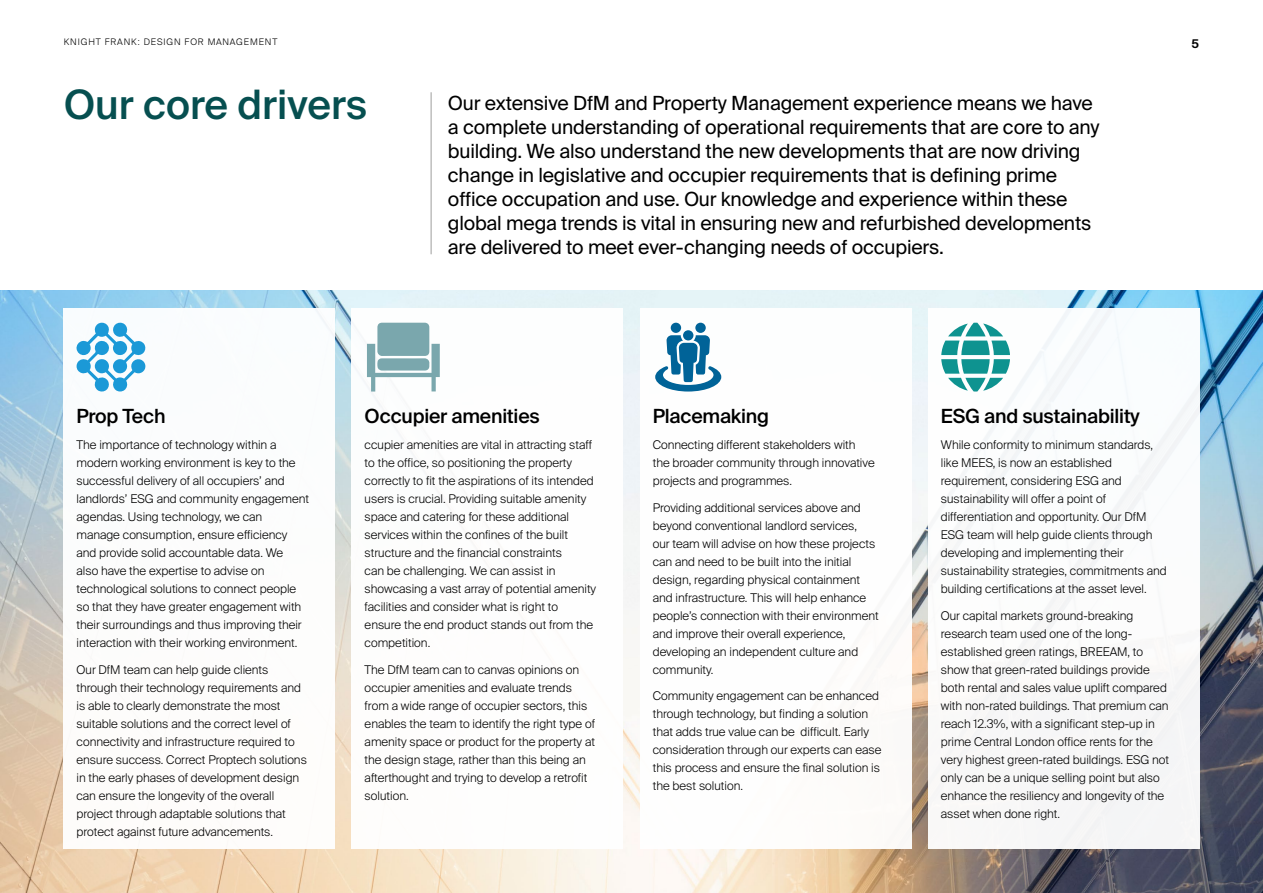
<style>
.page{position:relative;width:1263px;height:893px;background:#fff}
.page>*{position:absolute;margin:0;border:0;box-sizing:border-box;transform-origin:0 0}
.t1{font:500 40.5px "Suisse Intl";color:#064f50}
.t2{font:19.5px/24px "Suisse Intl";letter-spacing:-.01em;color:#000}
.t3{font:500 19.5px "Suisse Intl";letter-spacing:-.01em;color:#000}
.t4{font:300 12px/18px "Suisse Intl";color:#000}
.t5{font:600 12px "Suisse Intl";color:#000}
.t6{font:300 9px "Suisse Intl";letter-spacing:.1em;color:#000}
</style>
<div class="page">
<img style="left:0;top:290px;width:1263px;height:603px">
<div style="left:64px;top:308px;width:271px;height:540px;background:#fff"></div>
<div style="left:352px;top:308px;width:271px;height:540px;background:#fff"></div>
<div style="left:640px;top:308px;width:271px;height:540px;background:#fff"></div>
<div style="left:928px;top:308px;width:271px;height:540px;background:#fff"></div>
<svg style="left:76px;top:322px;width:70px;height:70px"></svg>
<div style="left:671px;top:323px;width:10px;height:10px;background:#006398;border-radius:50%"></div>
<div style="left:695px;top:323px;width:11px;height:10px;background:#006398;border-radius:50%"></div>
<svg style="left:655px;top:330px;width:66px;height:62px"></svg>
<svg style="left:367px;top:323px;width:73px;height:69px"></svg>
<svg style="left:941px;top:323px;width:69px;height:69px"></svg>
<hr style="left:431px;top:92px;width:1px;height:162px;background:#9d9d9c">
<p class="t6" style="left:64px;top:37px;width:215px">KNIGHT FRANK: DESIGN FOR MANAGEMENT</p>
<p class="t5" style="left:1191px;top:36px;width:9px">5</p>
<h1 class="t1" style="left:64px;top:82px;width:305px">Our core drivers</h1>
<p class="t2" style="left:448px;top:92px;width:653px">Our extensive DfM and Property Management experience means we have a complete understanding of operational requirements that are core to any building. We also understand the new developments that are now driving change in legislative and occupier requirements that is defining prime office occupation and use. Our knowledge and experience within these global mega trends is vital in ensuring new and refurbished developments are delivered to meet ever-changing needs of occupiers.</p>
<h2 class="t3" style="left:77px;top:404px;width:91px">Prop Tech</h2>
<p class="t4" style="left:77px;top:436px;width:234px">The importance of technology within a modern working environment is key to the successful delivery of all occupiers’ and landlords’ ESG and community engagement agendas. Using technology, we can<br>manage consumption, ensure efficiency and provide solid accountable data. We<br>also have the expertise to advise on technological solutions to connect people so that they have greater engagement with their surroundings and thus improving their interaction with their working environment.</p>
<p class="t4" style="left:77px;top:660px;width:232px">Our DfM team can help guide clients through their technology requirements and is able to clearly demonstrate the most suitable solutions and the correct level of connectivity and infrastructure required to ensure success. Correct Proptech solutions in the early phases of development design can ensure the longevity of the overall project through adaptable solutions that protect against future advancements.</p>
<h2 class="t3" style="left:365px;top:404px;width:177px">Occupier amenities</h2>
<p class="t4" style="left:365px;top:436px;width:233px">ccupier amenities are vital in attracting staff to the office, so positioning the property correctly to fit the aspirations of its intended users is crucial. Providing suitable amenity space and catering for these additional services within the confines of the built structure and the financial constraints<br>can be challenging. We can assist in showcasing a vast array of potential amenity facilities and consider what is right to ensure the end product stands out from the competition.</p>
<p class="t4" style="left:365px;top:660px;width:232px">The DfM team can to canvas opinions on occupier amenities and evaluate trends from a wide range of occupier sectors, this enables the team to identify the right type of amenity space or product for the property at the design stage, rather than this being an afterthought and trying to develop a retrofit solution.</p>
<h2 class="t3" style="left:653px;top:404px;width:118px">Placemaking</h2>
<p class="t4" style="left:653px;top:436px;width:224px">Connecting different stakeholders with the broader community through innovative projects and programmes.</p>
<p class="t4" style="left:653px;top:498px;width:227px">Providing additional services above and beyond conventional landlord services,<br>our team will advise on how these projects can and need to be built into the initial design, regarding physical containment and infrastructure. This will help enhance people’s connection with their environment and improve their overall experience, developing an independent culture and community.</p>
<p class="t4" style="left:653px;top:687px;width:230px">Community engagement can be enhanced through technology, but finding a solution that adds true value can be difficult. Early consideration through our experts can ease this process and ensure the final solution is the best solution.</p>
<h2 class="t3" style="left:941px;top:404px;width:201px">ESG and sustainability</h2>
<p class="t4" style="left:941px;top:436px;width:227px">While conformity to minimum standards, like MEES, is now an established requirement, considering ESG and sustainability will offer a point of differentiation and opportunity. Our DfM ESG team will help guide clients through developing and implementing their sustainability strategies, commitments and building certifications at the asset level.</p>
<p class="t4" style="left:941px;top:606px;width:230px">Our capital markets ground-breaking research team used one of the long&shy;established green ratings, BREEAM, to show that green-rated buildings provide both rental and sales value uplift compared with non-rated buildings. That premium can reach 12.3%, with a significant step-up in prime Central London office rents for the very highest green-rated buildings. ESG not only can be a unique selling point but also enhance the resiliency and longevity of the asset when done right.</p>
</div>
